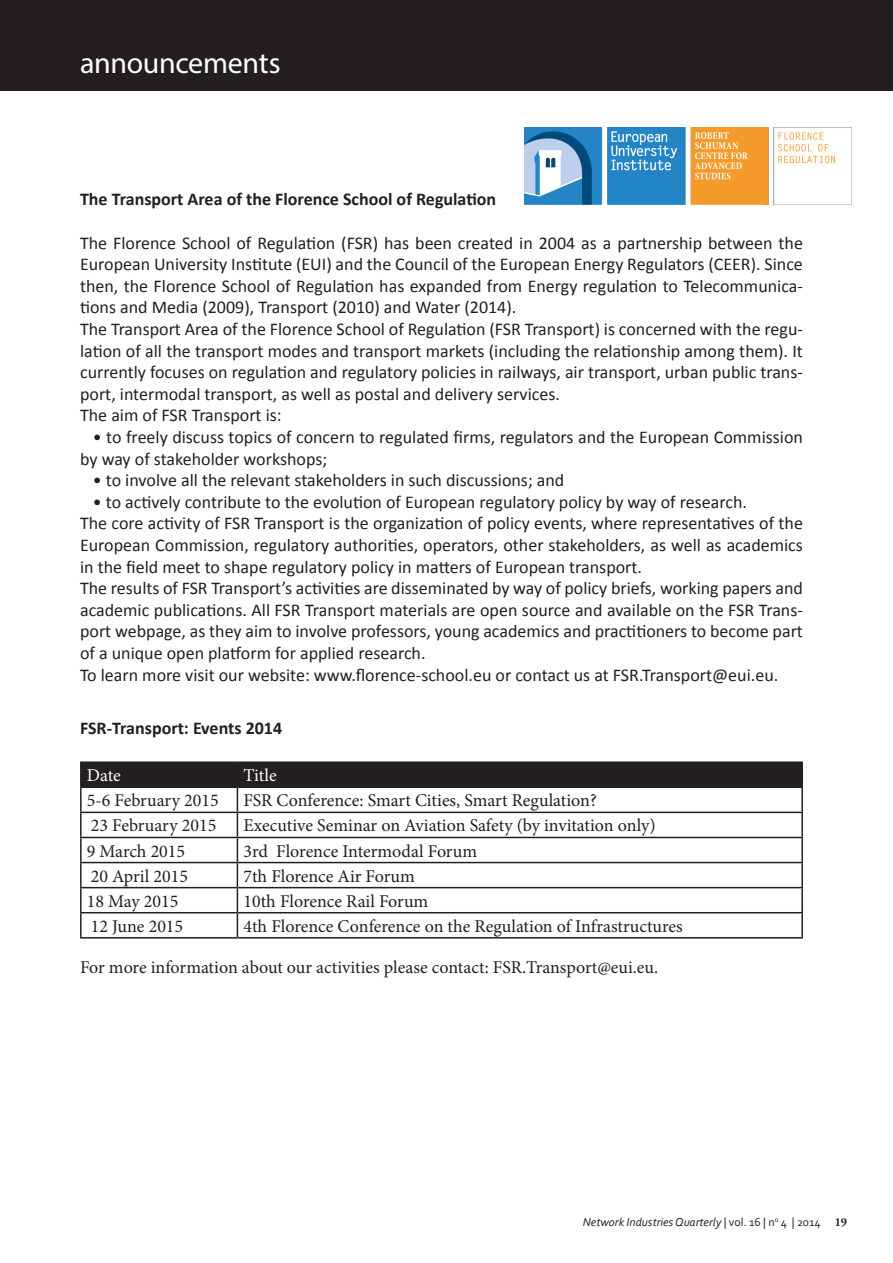
<style>
.page{position:relative;width:893px;height:1263px;background:#fff}
.page>*{position:absolute;margin:0;border:0;box-sizing:border-box;transform-origin:0 0}
.titre2{font:30px "Myriad Pro";letter-spacing:-.01em;color:#fff}
.t1{font:18px/21.6px "Calibri";color:#231f20;text-align:justify}
.t2{font:18px "Minion Pro";color:#231f20}
.t3{font:700 18px "Calibri";color:#231f20}
.t4{font:18px "Minion Pro";letter-spacing:-.005em;color:#fff}
.running_head_right{font:italic 12px "Corbel";color:#231f20}
.t5{font:12px "Adobe Garamond Pro";letter-spacing:-.005em;color:#231f20}
.t6{font:italic 12px "Adobe Garamond Pro";color:#231f20}
.t7{font:700 12px "Adobe Garamond Pro";color:#231f20}
.s1{font-style:normal}
</style>
<div class="page">
<div style="left:0;top:0;width:893px;height:91px;background:#231f20"></div>
<hr style="left:80px;top:761px;width:157px;height:2px;background:#231f20">
<hr style="left:80px;top:763px;width:2px;height:23px;background:#231f20">
<hr style="left:237px;top:761px;width:566px;height:2px;background:#231f20">
<hr style="left:801px;top:763px;width:2px;height:23px;background:#231f20">
<hr style="left:80px;top:786px;width:157px;height:2px;background:#231f20">
<hr style="left:80px;top:788px;width:2px;height:24px;background:#231f20">
<hr style="left:237px;top:786px;width:566px;height:2px;background:#231f20">
<hr style="left:801px;top:788px;width:2px;height:24px;background:#231f20">
<hr style="left:80px;top:812px;width:157px;height:1px;background:#231f20">
<hr style="left:80px;top:813px;width:2px;height:24px;background:#231f20">
<hr style="left:237px;top:812px;width:566px;height:1px;background:#231f20">
<hr style="left:801px;top:813px;width:2px;height:24px;background:#231f20">
<hr style="left:80px;top:837px;width:157px;height:1px;background:#231f20">
<hr style="left:80px;top:838px;width:2px;height:24px;background:#231f20">
<hr style="left:237px;top:837px;width:566px;height:1px;background:#231f20">
<hr style="left:801px;top:838px;width:2px;height:24px;background:#231f20">
<hr style="left:80px;top:862px;width:157px;height:1px;background:#231f20">
<hr style="left:80px;top:863px;width:2px;height:24px;background:#231f20">
<hr style="left:237px;top:862px;width:566px;height:1px;background:#231f20">
<hr style="left:801px;top:863px;width:2px;height:24px;background:#231f20">
<hr style="left:80px;top:887px;width:157px;height:1px;background:#231f20">
<hr style="left:80px;top:888px;width:2px;height:24px;background:#231f20">
<hr style="left:237px;top:887px;width:566px;height:1px;background:#231f20">
<hr style="left:801px;top:888px;width:2px;height:24px;background:#231f20">
<hr style="left:80px;top:912px;width:157px;height:1px;background:#231f20">
<hr style="left:80px;top:913px;width:2px;height:24px;background:#231f20">
<hr style="left:237px;top:912px;width:566px;height:1px;background:#231f20">
<svg style="left:81px;top:763px;width:721px;height:174px"></svg>
<hr style="left:801px;top:913px;width:2px;height:24px;background:#231f20">
<hr style="left:80px;top:937px;width:157px;height:1px;background:#231f20">
<hr style="left:237px;top:937px;width:566px;height:1px;background:#231f20">
<img style="left:524px;top:128px;width:311px;height:76px">
<p class="titre2" style="left:80px;top:44px;width:202px">announcements</p>
<p class="t3" style="left:80px;top:187px;width:418px">The Transport Area of the Florence School of Regulation</p>
<p class="t1" style="left:80px;top:231px;width:724px">The Florence School of Regulation (FSR) has been created in 2004 as a partnership between the European University Institute (EUI) and the Council of the European Energy Regulators (CEER). Since then, the Florence School of Regulation has expanded from Energy regulation to Telecommunica&shy;tions and Media (2009), Transport (2010) and Water (2014).</p>
<p class="t1" style="left:80px;top:318px;width:724px">The Transport Area of the Florence School of Regulation (FSR Transport) is concerned with the regu&shy;lation of all the transport modes and transport markets (including the relationship among them). It currently focuses on regulation and regulatory policies in railways, air transport, urban public trans&shy;port, intermodal transport, as well as postal and delivery services.</p>
<p class="t1" style="left:80px;top:404px;width:203px">The aim of FSR Transport is:</p>
<p class="t1" style="left:80px;top:426px;width:724px;text-indent:13px">• to freely discuss topics of concern to regulated firms, regulators and the European Commission by way of stakeholder workshops;</p>
<p class="t1" style="left:93px;top:469px;width:473px">• to involve all the relevant stakeholders in such discussions; and</p>
<p class="t1" style="left:93px;top:490px;width:656px">• to actively contribute to the evolution of European regulatory policy by way of research.</p>
<p class="t1" style="left:80px;top:512px;width:724px">The core activity of FSR Transport is the organization of policy events, where representatives of the European Commission, regulatory authorities, operators, other stakeholders, as well as academics in the field meet to shape regulatory policy in matters of European transport.</p>
<p class="t1" style="left:80px;top:577px;width:724px">The results of FSR Transport’s activities are disseminated by way of policy briefs, working papers and academic publications. All FSR Transport materials are open source and available on the FSR Trans&shy;port webpage, as they aim to involve professors, young academics and practitioners to become part of a unique open platform for applied research.</p>
<p class="t1" style="left:80px;top:663px;width:700px">To learn more visit our website: www.florence-school.eu or contact us at FSR.Transport@eui.eu.</p>
<p class="t3" style="left:80px;top:715px;width:204px">FSR-Transport: Events 2014</p>
<p class="t4" style="left:87px;top:763px;width:35px">Date</p>
<p class="t4" style="left:243px;top:763px;width:35px">Title</p>
<p class="t2" style="left:87px;top:788px;width:133px">5-6 February 2015</p>
<p class="t2" style="left:243px;top:788px;width:355px">FSR Conference: Smart Cities, Smart Regulation?</p>
<p class="t2" style="left:91px;top:814px;width:127px">23 February 2015</p>
<p class="t2" style="left:243px;top:814px;width:414px">Executive Seminar on Aviation Safety (by invitation only)</p>
<p class="t2" style="left:87px;top:839px;width:100px">9 March 2015</p>
<p class="t2" style="left:243px;top:839px;width:235px">3rd Florence Intermodal Forum</p>
<p class="t2" style="left:91px;top:864px;width:99px">20 April 2015</p>
<p class="t2" style="left:243px;top:864px;width:173px">7th Florence Air Forum</p>
<p class="t2" style="left:87px;top:889px;width:93px">18 May 2015</p>
<p class="t2" style="left:243px;top:889px;width:186px">10th Florence Rail Forum</p>
<p class="t2" style="left:91px;top:914px;width:94px">12 June 2015</p>
<p class="t2" style="left:243px;top:914px;width:441px">4th Florence Conference on the Regulation of Infrastructures</p>
<p class="t2" style="left:80px;top:956px;width:580px">For more information about our activities please contact: FSR.Transport@eui.eu.</p>
<p class="t6" style="left:610px;top:1215px;width:6px">r</p>
<p class="t6" style="left:647px;top:1215px;width:51px">tries newsle</p>
<p class="t5" style="left:716px;top:1215px;width:96px">| vol. 13 | n°3 | 2014</p>
<p class="t7" style="left:835px;top:1215px;width:14px">19</p>
<p class="running_head_right" style="left:580px;top:1214px;width:239px">Network Industries Quarterly <span class="s1">| vol. 16 | n</span><sup>o</sup> <span class="s1">3 | 2014</span></p>
<p class="running_head_right" style="left:583px;top:1214px;width:239px">Network Industries Quarterly <span class="s1">| vol. 16 | n</span><sup>o</sup> <span class="s1">4 | 2014</span></p>
</div>
